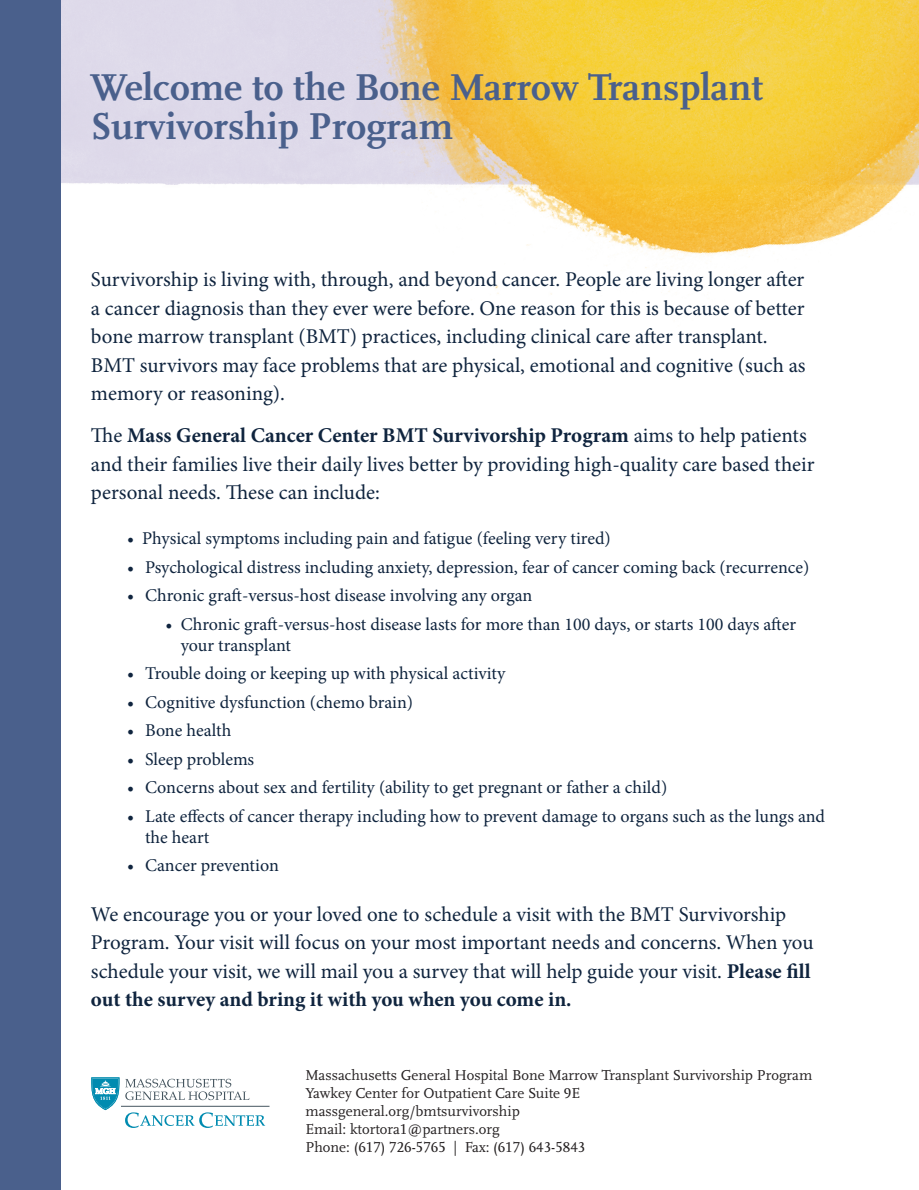
<style>
.page{position:relative;width:919px;height:1190px;background:#fff}
.page>*{position:absolute;margin:0;border:0;box-sizing:border-box;transform-origin:0 0}
.t1{font:700 39px/39px "Scala";color:#4a608c}
.t2{font:21px/28.5px "Minion Pro";letter-spacing:-.005em;color:#0f243e}
.List_Paragraph{font:18px/21px "Minion Pro";color:#0f243e}
.t3{font:15px "Scala";color:#231f20}
.t4{font:15px "Scala Figures";color:#231f20}
.s1{font-weight:700}
.s2{font-family:"Scala Figures"}
.s3{font-family:"Scala"}
</style>
<div class="page">
<div style="left:60px;top:0;width:164px;height:190px;background:#dedaea"></div>
<img style="left:224px;top:0;width:694px;height:339px">
<svg style="left:125px;top:1079px;width:124px;height:21px"></svg>
<hr style="left:121px;top:1106px;width:148px;height:1px;background:#45555f">
<svg style="left:91px;top:1077px;width:28px;height:33px"></svg>
<svg style="left:125px;top:1112px;width:140px;height:16px"></svg>
<div style="left:0;top:0;width:60px;height:1190px;background:#4a608c"></div>
<p class="t1" style="left:90px;top:68px;width:673px">Welcome to the Bone Marrow Transplant<br>Survivorship Program</p>
<p class="t2" style="left:91px;top:265px;width:715px">Survivorship is living with, through, and beyond cancer. People are living longer after a cancer diagnosis than they ever were before. One reason for this is because of better bone marrow transplant (BMT) practices, including clinical care after transplant.<br>BMT survivors may face problems that are physical, emotional and cognitive (such as memory or reasoning).</p>
<p class="t2" style="left:91px;top:421px;width:724px">The <span class="s1">Mass General Cancer Center BMT Survivorship Program</span> aims to help patients and their families live their daily lives better by providing high-quality care based their personal needs. These can include:</p>
<p class="List_Paragraph" style="left:127px;top:528px;width:485px">• Physical symptoms including pain and fatigue (feeling very tired)</p>
<p class="List_Paragraph" style="left:127px;top:557px;width:683px">• Psychological distress including anxiety, depression, fear of cancer coming back (recurrence)</p>
<p class="List_Paragraph" style="left:127px;top:585px;width:407px">• Chronic graft-versus-host disease involving any organ</p>
<p class="List_Paragraph" style="left:181px;top:614px;width:616px;text-indent:-15px">• Chronic graft-versus-host disease lasts for more than 100 days, or starts 100 days after your transplant</p>
<p class="List_Paragraph" style="left:127px;top:663px;width:379px">• Trouble doing or keeping up with physical activity</p>
<p class="List_Paragraph" style="left:127px;top:692px;width:287px">• Cognitive dysfunction (chemo brain)</p>
<p class="List_Paragraph" style="left:127px;top:720px;width:106px">• Bone health</p>
<p class="List_Paragraph" style="left:127px;top:749px;width:129px">• Sleep problems</p>
<p class="List_Paragraph" style="left:127px;top:777px;width:541px">• Concerns about sex and fertility (ability to get pregnant or father a child)</p>
<p class="List_Paragraph" style="left:145px;top:806px;width:681px;text-indent:-18px">• Late effects of cancer therapy including how to prevent damage to organs such as the lungs and the heart</p>
<p class="List_Paragraph" style="left:127px;top:855px;width:153px">• Cancer prevention</p>
<p class="t2" style="left:91px;top:900px;width:723px">We encourage you or your loved one to schedule a visit with the BMT Survivorship Program. Your visit will focus on your most important needs and concerns. When you schedule your visit, we will mail you a survey that will help guide your visit. <span class="s1">Please fill out the survey and bring it with you when you come in.</span></p>
<p class="t3" style="left:305px;top:1066px;width:508px">Massachusetts General Hospital Bone Marrow Transplant Survivorship Program</p>
<p class="t3" style="left:305px;top:1084px;width:276px">Yawkey Center for Outpatient Care Suite <span class="s2">9</span>E</p>
<p class="t3" style="left:305px;top:1102px;width:216px">massgeneral.org/bmtsurvivorship</p>
<p class="t3" style="left:305px;top:1120px;width:196px">Email: ktortora<span class="s2">1</span>@partners.org</p>
<p class="t4" style="left:305px;top:1138px;width:281px"><span class="s3">Phone: (</span>617<span class="s3">)</span> 726<span class="s3">-</span>5765 <span class="s3">| Fax: (</span>617<span class="s3">)</span> 643<span class="s3">-</span>5843</p>
</div>
